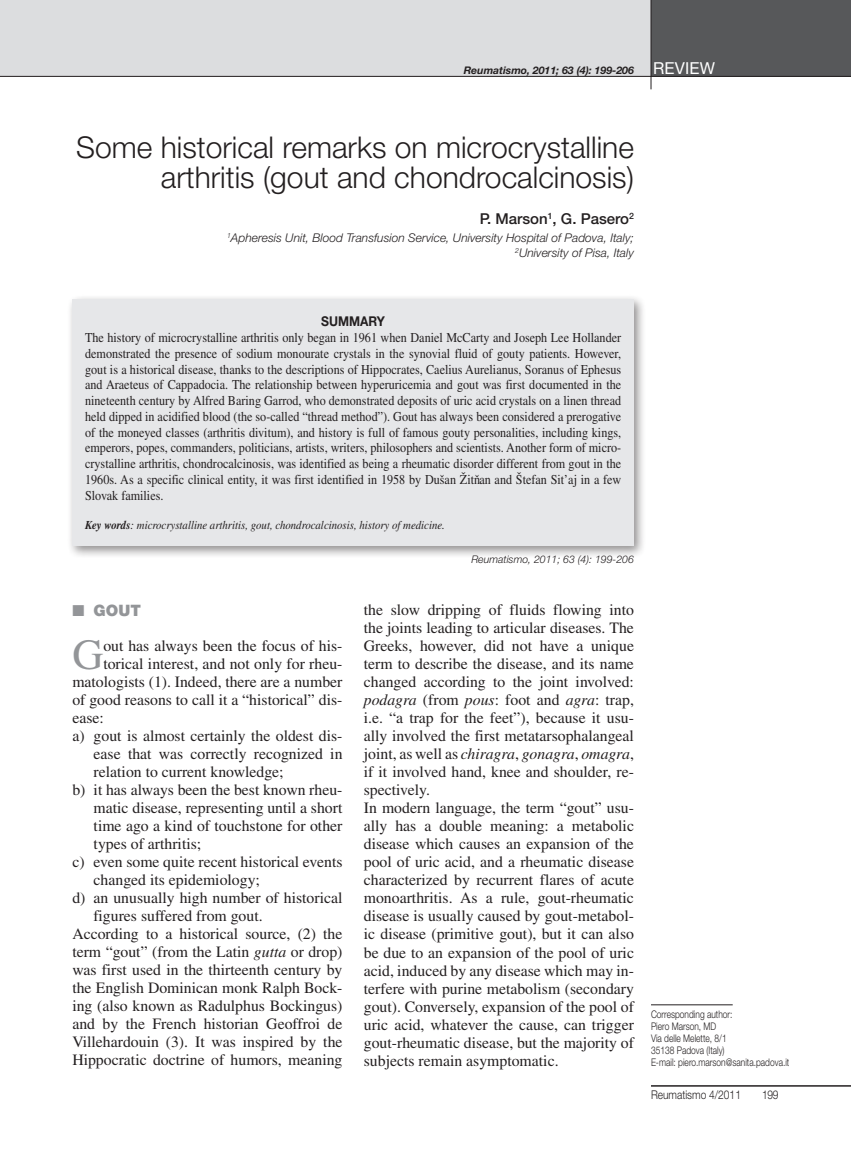
<style>
.page{position:relative;width:851px;height:1149px;background:#fff}
.page>*{position:absolute;margin:0;border:0;box-sizing:border-box;transform-origin:0 0}
.t1{font:42.9px "Times LT Std";color:#939598}
.t2{font:300 30px/30px "Helvetica Neue LT Std";color:#231f20;text-align:right}
.t3{font:15.75px/18px "Times LT Std";color:#231f20}
.t4{font:900 15.75px "Helvetica Neue LT Std";color:#939598}
.t5{font:500 15px "Helvetica Neue LT Std";color:#231f20}
.t6{font:13.5px/15.8px "Times LT Std";color:#231f20;text-align:justify;scale:.9 1}
.t7{font:700 13.5px "Helvetica Neue LT Std";color:#231f20;scale:.9 1}
.t8{font:italic 300 12px/15px "Helvetica Neue LT Std";color:#231f20;text-align:right}
.t9{font:italic 12px "Times LT Std";color:#231f20;scale:.9 1}
.t10{font:300 12px "Helvetica Neue LT Std";color:#231f20;scale:.85 1}
.t11{font:300 10.5px/12px "Helvetica Neue LT Std";color:#231f20;scale:.8 1}
.t12{font:italic 700 10.5px "Helvetica Neue LT Std";color:#231f20}
.t13{font:italic 300 10.5px "Helvetica Neue LT Std";color:#231f20}
.s1{font-weight:400;font-style:normal;font-size:16.5px;color:#fff}
.s2{font-weight:700}
.s3{font-style:italic}
</style>
<div class="page">
<hr style="left:651px;top:1084px;width:199px;height:2px;background:#231f20">
<div style="left:0;top:0;width:850px;height:77px;background:#dcdddf"></div>
<div style="left:651px;top:0;width:199px;height:77px;background:#57585a"></div>
<hr style="left:0;top:76px;width:850px;height:1px;background:#231f20">
<hr style="left:650px;top:0;width:1px;height:89px;background:#231f20">
<hr style="left:651px;top:1004px;width:81px;height:1px;background:#231f20">
<div style="left:66px;top:293px;width:579px;height:264px;background:#231f20;opacity:.5"></div>
<div style="left:72px;top:299px;width:562px;height:247px;background:#e6e7e9"></div>
<p class="t12" style="left:463px;top:64px;width:253px">Reumatismo, 2011; 63 (4): 199-206 <span class="s1">REVIEW</span></p>
<h2 class="t2" style="left:76px;top:131px;width:559px">Some historical remarks on microcrystalline arthritis (gout and chondrocalcinosis)</h2>
<p class="t5" style="left:479px;top:209px;width:156px">P. Marson<sup>1</sup>, G. Pasero<sup>2</sup></p>
<p class="t8" style="left:227px;top:230px;width:408px"><sup>1</sup>Apheresis Unit, Blood Transfusion Service, University Hospital of Padova, Italy;<br><sup>2</sup>University of Pisa, Italy</p>
<p class="t7" style="left:321px;top:313px;width:72px">SUMMARY</p>
<p class="t6" style="left:85px;top:329px;width:597px">The history of microcrystalline arthritis only began in 1961 when Daniel McCarty and Joseph Lee Hollander demonstrated the presence of sodium monourate crystals in the synovial fluid of gouty patients. However, gout is a historical disease, thanks to the descriptions of Hippocrates, Caelius Aurelianus, Soranus of Ephesus and Araeteus of Cappadocia. The relationship between hyperuricemia and gout was first documented in the nineteenth century by Alfred Baring Garrod, who demonstrated deposits of uric acid crystals on a linen thread held dipped in acidified blood (the so-called “thread method”). Gout has always been considered a prerogative of the moneyed classes (arthritis divitum), and history is full of famous gouty personalities, including kings, emperors, popes, commanders, politicians, artists, writers, philosophers and scientists. Another form of micro&shy;crystalline arthritis, chondrocalcinosis, was identified as being a rheumatic disorder different from gout in the 1960s. As a specific clinical entity, it was first identified in 1958 by Dušan Žitnˇan and Štefan Sit’aj in a few Slovak families.</p>
<p class="t9" style="left:85px;top:518px;width:401px"><span class="s2">Key words</span>: microcrystalline arthritis, gout, chondrocalcinosis, history of medicine.</p>
<p class="t13" style="left:471px;top:553px;width:164px">Reumatismo, 2011; 63 (4): 199-206</p>
<p class="t4" style="left:72px;top:601px;width:70px">■ GOUT</p>
<h1 class="t1" style="left:72px;top:630px;width:33px">G</h1>
<p class="t3" style="left:103px;top:636px;width:241px">out has always been the focus of his-</p>
<p class="t3" style="left:103px;top:654px;width:241px">torical interest, and not only for rheu-</p>
<p class="t3" style="left:72px;top:672px;width:271px">matologists (1). Indeed, there are a number</p>
<p class="t3" style="left:72px;top:690px;width:271px">of good reasons to call it a “historical” dis-</p>
<p class="t3" style="left:72px;top:708px;width:33px">ease:</p>
<p class="t3" style="left:72px;top:726px;width:271px">a) gout is almost certainly the oldest dis-</p>
<p class="t3" style="left:94px;top:744px;width:250px">ease that was correctly recognized in</p>
<p class="t3" style="left:94px;top:762px;width:191px">relation to current knowledge;</p>
<p class="t3" style="left:72px;top:780px;width:271px">b) it has always been the best known rheu-</p>
<p class="t3" style="left:94px;top:798px;width:250px">matic disease, representing until a short</p>
<p class="t3" style="left:94px;top:816px;width:250px">time ago a kind of touchstone for other</p>
<p class="t3" style="left:94px;top:834px;width:109px">types of arthritis;</p>
<p class="t3" style="left:72px;top:852px;width:272px">c) even some quite recent historical events</p>
<p class="t3" style="left:94px;top:870px;width:168px">changed its epidemiology;</p>
<p class="t3" style="left:72px;top:888px;width:271px">d) an unusually high number of historical</p>
<p class="t3" style="left:94px;top:906px;width:170px">figures suffered from gout.</p>
<p class="t3" style="left:72px;top:924px;width:272px">According to a historical source, (2) the</p>
<p class="t3" style="left:72px;top:942px;width:272px">term “gout” (from the Latin <span class="s3">gutta</span> or drop)</p>
<p class="t3" style="left:72px;top:960px;width:272px">was first used in the thirteenth century by</p>
<p class="t3" style="left:72px;top:978px;width:272px">the English Dominican monk Ralph Bock-</p>
<p class="t3" style="left:72px;top:996px;width:271px">ing (also known as Radulphus Bockingus)</p>
<p class="t3" style="left:72px;top:1014px;width:272px">and by the French historian Geoffroi de</p>
<p class="t3" style="left:72px;top:1032px;width:272px">Villehardouin (3). It was inspired by the</p>
<p class="t3" style="left:72px;top:1050px;width:271px">Hippocratic doctrine of humors, meaning</p>
<p class="t3" style="left:364px;top:600px;width:272px">the slow dripping of fluids flowing into the joints leading to articular diseases. The Greeks, however, did not have a unique term to describe the disease, and its name changed according to the joint involved: <span class="s3">podagra</span> (from <span class="s3">pous</span>: foot and <span class="s3">agra</span>: trap, i.e. “a trap for the feet”), because it usu&shy;ally involved the first metatarsophalangeal joint, as well as <span class="s3">chiragra</span>, <span class="s3">gonagra</span>, <span class="s3">omagra</span>, if it involved hand, knee and shoulder, re&shy;spectively.<br>In modern language, the term “gout” usu&shy;ally has a double meaning: a metabolic disease which causes an expansion of the pool of uric acid, and a rheumatic disease characterized by recurrent flares of acute monoarthritis. As a rule, gout-rheumatic disease is usually caused by gout-metabol&shy;ic disease (primitive gout), but it can also be due to an expansion of the pool of uric acid, induced by any disease which may in&shy;terfere with purine metabolism (secondary gout). Conversely, expansion of the pool of uric acid, whatever the cause, can trigger gout-rheumatic disease, but the majority of subjects remain asymptomatic.</p>
<p class="t11" style="left:651px;top:1007px;width:174px">Corresponding author:<br>Piero Marson, MD<br>Via delle Melette, 8/1<br>35138 Padova (Italy)<br>E-mail: piero.marson@sanita.padova.it</p>
<p class="t10" style="left:651px;top:1086px;width:107px">Reumatismo 4/2011</p>
<p class="t10" style="left:762px;top:1086px;width:21px">199</p>
</div>
